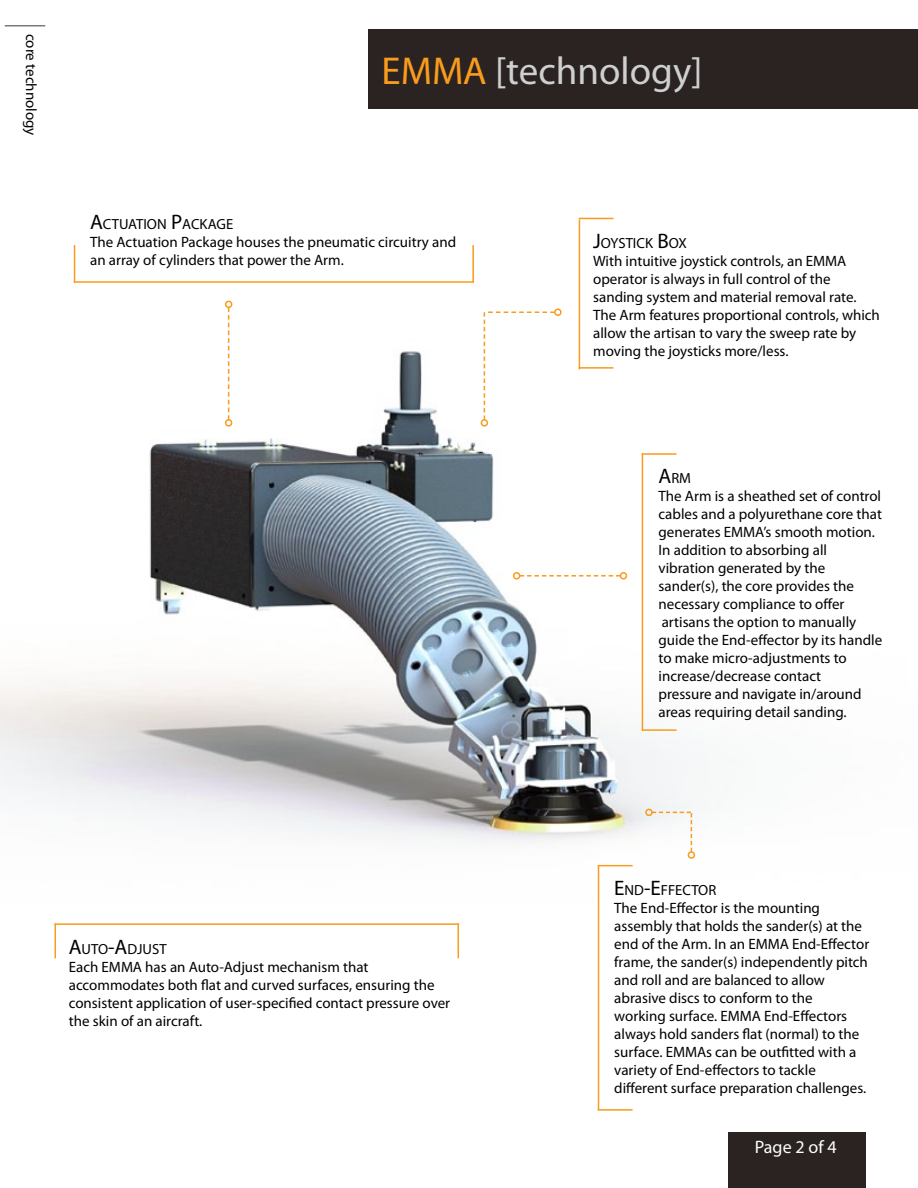
<style>
.page{position:relative;width:918px;height:1188px;background:#fff}
.page>*{position:absolute;margin:0;border:0;box-sizing:border-box;transform-origin:0 0}
.t1{font:39px "Myriad Pro";color:#cdcfd0}
.t2{font:18px "Myriad Pro";color:#fff}
.t3{font:15px/18px "Myriad Pro";color:#000}
.t4{font:14.7px "Myriad Pro";color:#000}
.s1{color:#f99b1c}
.s2{font-size:21px}
</style>
<div class="page">
<img style="left:0;top:286px;width:696px;height:617px">
<div style="left:368px;top:29px;width:550px;height:79px;background:#2a2321"></div>
<svg style="left:228px;top:308px;width:1px;height:111px"></svg>
<div style="left:225px;top:419px;width:7px;height:8px;border:2px solid #f99b1c;border-radius:50%"></div>
<div style="left:225px;top:301px;width:7px;height:7px;border:2px solid #f99b1c;border-radius:50%"></div>
<svg style="left:520px;top:575px;width:100px;height:2px"></svg>
<div style="left:513px;top:572px;width:7px;height:8px;border:2px solid #f99b1c;border-radius:50%"></div>
<div style="left:620px;top:572px;width:7px;height:8px;border:2px solid #f99b1c;border-radius:50%"></div>
<div style="left:645px;top:809px;width:8px;height:7px;border:2px solid #f99b1c;border-radius:50%"></div>
<div style="left:554px;top:308px;width:8px;height:8px;border:2px solid #f99b1c;border-radius:50%"></div>
<hr style="left:74px;top:245px;width:1px;height:38px;background:#f99b1c">
<hr style="left:472px;top:245px;width:2px;height:38px;background:#f99b1c">
<hr style="left:74px;top:281px;width:400px;height:2px;background:#f99b1c">
<hr style="left:579px;top:218px;width:35px;height:1px;background:#f99b1c">
<hr style="left:579px;top:367px;width:35px;height:2px;background:#f99b1c">
<hr style="left:579px;top:220px;width:1px;height:149px;background:#f99b1c">
<hr style="left:598px;top:865px;width:35px;height:1px;background:#f99b1c">
<hr style="left:598px;top:1109px;width:35px;height:2px;background:#f99b1c">
<hr style="left:598px;top:865px;width:1px;height:246px;background:#f99b1c">
<hr style="left:458px;top:923px;width:1px;height:35px;background:#f99b1c">
<hr style="left:55px;top:923px;width:1px;height:35px;background:#f99b1c">
<hr style="left:55px;top:923px;width:404px;height:2px;background:#f99b1c">
<hr style="left:5px;top:25px;width:40px;height:1px;background:#7f7775">
<hr style="left:642px;top:729px;width:35px;height:2px;background:#f99b1c">
<hr style="left:642px;top:453px;width:35px;height:2px;background:#f99b1c">
<hr style="left:642px;top:453px;width:1px;height:278px;background:#f99b1c">
<svg style="left:652px;top:812px;width:40px;height:40px"></svg>
<div style="left:688px;top:851px;width:7px;height:8px;border:2px solid #f99b1c;border-radius:50%"></div>
<svg style="left:484px;top:311px;width:71px;height:109px"></svg>
<div style="left:481px;top:419px;width:7px;height:8px;border:2px solid #f99b1c;border-radius:50%"></div>
<div style="left:731px;top:1132px;width:135px;height:56px;background:#2a2321"></div>
<div style="left:728px;top:1132px;width:135px;height:56px;background:#2a2321"></div>
<p class="t3" style="left:40px;top:34px;width:103px;rotate:90deg">core technology</p>
<h1 class="t1" style="left:381px;top:47px;width:322px"><span class="s1">EMMA</span> [technology]</h1>
<p class="t4" style="left:90px;top:215px;width:145px"><span class="s2">A</span>CTUATION <span class="s2">P</span>ACKAGE</p>
<p class="t3" style="left:90px;top:233px;width:368px">The Actuation Package houses the pneumatic circuitry and an array of cylinders that power the Arm.</p>
<p class="t4" style="left:593px;top:234px;width:95px"><span class="s2">J</span>OYSTICK <span class="s2">B</span>OX</p>
<p class="t3" style="left:593px;top:251px;width:288px">With intuitive joystick controls, an EMMA operator is always in full control of the sanding system and material removal rate.<br>The Arm features proportional controls, which allow the artisan to vary the sweep rate by moving the joysticks more/less.</p>
<p class="t4" style="left:659px;top:469px;width:34px"><span class="s2">A</span>RM</p>
<p class="t3" style="left:659px;top:487px;width:225px">The Arm is a sheathed set of control cables and a polyurethane core that generates EMMA’s smooth motion.<br>In addition to absorbing all vibration generated by the sander(s), the core provides the necessary compliance to offer artisans the option to manually guide the End-effector by its handle to make micro-adjustments to increase/decrease contact<br>pressure and navigate in/around areas requiring detail sanding.</p>
<p class="t4" style="left:69px;top:940px;width:99px"><span class="s2">A</span>UTO<span class="s2">-A</span>DJUST</p>
<p class="t3" style="left:69px;top:958px;width:383px">Each EMMA has an Auto-Adjust mechanism that accommodates both flat and curved surfaces, ensuring the consistent application of user-specified contact pressure over the skin of an aircraft.</p>
<p class="t4" style="left:614px;top:881px;width:104px"><span class="s2">E</span>ND<span class="s2">-E</span>FFECTOR</p>
<p class="t3" style="left:614px;top:899px;width:256px">The End-Effector is the mounting assembly that holds the sander(s) at the end of the Arm. In an EMMA End-Effector frame, the sander(s) independently pitch and roll and are balanced to allow abrasive discs to conform to the<br>working surface. EMMA End-Effectors always hold sanders flat (normal) to the surface. EMMAs can be outfitted with a variety of End-effectors to tackle different surface preparation challenges.</p>
<p class="t2" style="left:755px;top:1136px;width:83px">Page 2 of 4</p>
</div>
